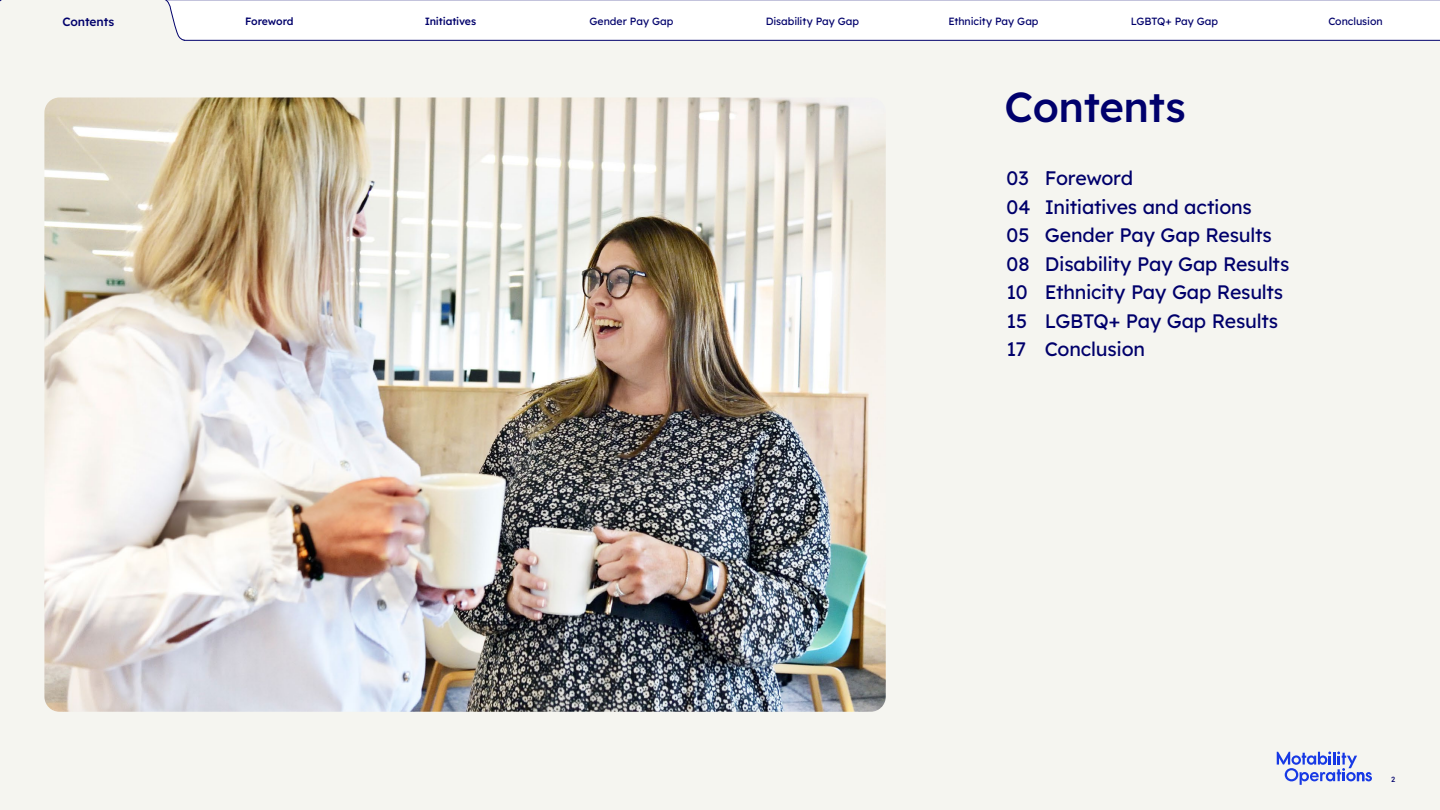
<style>
.page{position:relative;width:1440px;height:810px;background:#fff}
.page>*{position:absolute;margin:0;border:0;box-sizing:border-box;transform-origin:0 0}
.t1{font:42px "Lexend";letter-spacing:-.01em;color:#00006c}
.t2{font:19.5px/28.5px "Lexend";letter-spacing:-.01em;color:#00006b}
.t3{font:12px "Lexend";letter-spacing:-.01em;color:#00006b}
.t4{font:10.5px "Lexend";letter-spacing:-.01em;color:#00006b}
.t5{font:7.5px "Lexend";color:#00006b}
</style>
<div class="page">
<div style="left:0;top:0;width:1440px;height:809px;background:#f5f5f0"></div>
<svg style="left:185px;top:0;width:1255px;height:41px"></svg>
<svg style="left:0;top:0;width:185px;height:41px"></svg>
<img style="left:44px;top:98px;width:842px;height:614px">
<svg style="left:1277px;top:751px;width:95px;height:34px"></svg>
<p class="t3" style="left:62px;top:13px;width:53px">Contents</p>
<p class="t4" style="left:245px;top:14px;width:50px">Foreword</p>
<p class="t4" style="left:425px;top:14px;width:53px">Initiatives</p>
<p class="t4" style="left:589px;top:14px;width:85px">Gender Pay Gap</p>
<p class="t4" style="left:766px;top:14px;width:95px">Disability Pay Gap</p>
<p class="t4" style="left:948px;top:14px;width:92px">Ethnicity Pay Gap</p>
<p class="t4" style="left:1131px;top:14px;width:89px">LGBTQ+ Pay Gap</p>
<p class="t4" style="left:1328px;top:14px;width:56px">Conclusion</p>
<h1 class="t1" style="left:1004px;top:77px;width:183px">Contents</h1>
<p class="t2" style="left:1007px;top:163px;width:284px">03 Foreword<br>04 Initiatives and actions<br>05 Gender Pay Gap Results<br>08 Disability Pay Gap Results<br>10 Ethnicity Pay Gap Results<br>15 LGBTQ+ Pay Gap Results<br>17 Conclusion</p>
<p class="t5" style="left:1391px;top:774px;width:6px">2</p>
</div>
